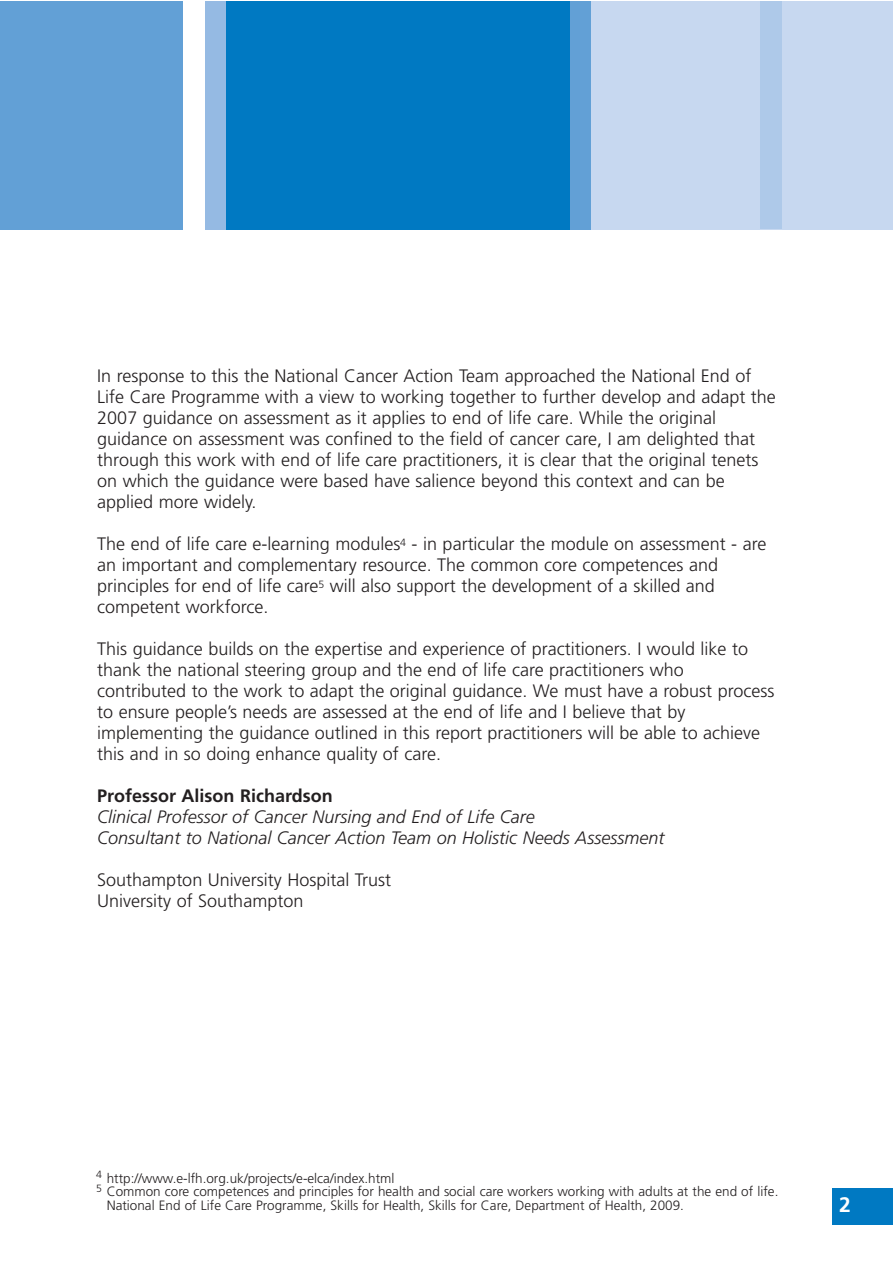
<style>
.page{position:relative;width:893px;height:1263px;background:#fff}
.page>*{position:absolute;margin:0;border:0;box-sizing:border-box;transform-origin:0 0}
.t1{font:700 21px "Frutiger";color:#fff}
.t2{font:300 18px/21px "Frutiger";color:#231f20}
.t3{font:italic 300 18px/21px "Frutiger";color:#231f20}
.t4{font:700 18px "Frutiger";color:#231f20}
.t5{font:300 13.5px "Frutiger";color:#231f20}
</style>
<div class="page">
<div style="left:832px;top:1188px;width:60px;height:37px;background:#0079c2"></div>
<div style="left:449px;top:1px;width:443px;height:228px;background:#c7d8f0"></div>
<div style="left:206px;top:1px;width:21px;height:228px;background:#95bae3"></div>
<div style="left:760px;top:1px;width:22px;height:228px;background:#aec9e9"></div>
<div style="left:570px;top:1px;width:21px;height:228px;background:#62a0d6"></div>
<div style="left:0;top:1px;width:183px;height:228px;background:#62a0d6"></div>
<div style="left:227px;top:1px;width:343px;height:228px;background:#0079c2"></div>
<p class="t2" style="left:97px;top:366px;width:680px">In response to this the National Cancer Action Team approached the National End of Life Care Programme with a view to working together to further develop and adapt the 2007 guidance on assessment as it applies to end of life care. While the original guidance on assessment was confined to the field of cancer care, I am delighted that through this work with end of life care practitioners, it is clear that the original tenets on which the guidance were based have salience beyond this context and can be applied more widely.</p>
<p class="t2" style="left:97px;top:534px;width:671px">The end of life care e-learning modules<sup>4</sup> - in particular the module on assessment - are an important and complementary resource. The common core competences and principles for end of life care<sup>5</sup> will also support the development of a skilled and competent workforce.</p>
<p class="t2" style="left:97px;top:639px;width:679px">This guidance builds on the expertise and experience of practitioners. I would like to thank the national steering group and the end of life care practitioners who contributed to the work to adapt the original guidance. We must have a robust process to ensure people’s needs are assessed at the end of life and I believe that by implementing the guidance outlined in this report practitioners will be able to achieve this and in so doing enhance quality of care.</p>
<p class="t4" style="left:97px;top:785px;width:237px">Professor Alison Richardson</p>
<p class="t3" style="left:97px;top:806px;width:568px">Clinical Professor of Cancer Nursing and End of Life Care<br>Consultant to National Cancer Action Team on Holistic Needs Assessment</p>
<p class="t2" style="left:97px;top:870px;width:295px">Southampton University Hospital Trust<br>University of Southampton</p>
<p class="t5" style="left:96px;top:1170px;width:300px"><sup>4</sup> http://www.e-lfh.org.uk/projects/e-elca/index.html</p>
<p class="t5" style="left:96px;top:1184px;width:684px"><sup>5</sup> Common core competences and principles for health and social care workers working with adults at the end of life.</p>
<p class="t5" style="left:107px;top:1197px;width:579px">National End of Life Care Programme, Skills for Health, Skills for Care, Department of Health, 2009.</p>
<p class="t1" style="left:839px;top:1193px;width:13px">2</p>
</div>
